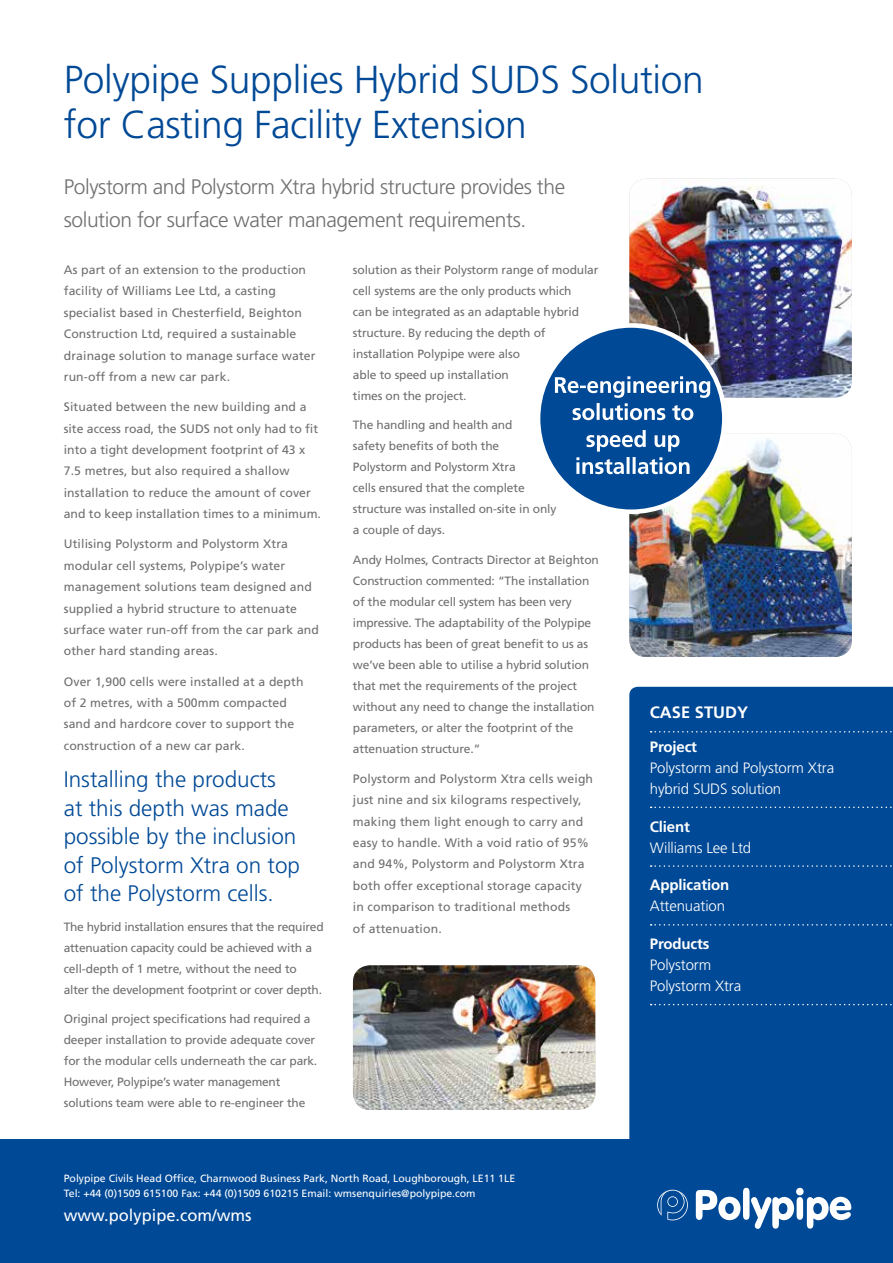
<style>
.page{position:relative;width:893px;height:1263px;background:#fff}
.page>*{position:absolute;margin:0;border:0;box-sizing:border-box;transform-origin:0 0}
.t1{font:300 39px/45px "Frutiger LT Std";letter-spacing:-.01em;color:#004996}
.t2{font:300 22.5px/28.5px "Frutiger LT Std";color:#004996}
.t3{font:300 21px/33px "Frutiger LT Std";letter-spacing:-.02em;color:#706f6f}
.t4{font:16.5px "Frutiger LT Std";color:#fff}
.t5{font:700 16.5px "Frutiger LT Std";color:#fff}
.t6{font:300 15px/21px "Frutiger LT Std";letter-spacing:-.01em;color:#fff}
.t7{font:700 15px "Frutiger LT Std";letter-spacing:-.01em;color:#fff}
.t8{font:12.3px/21.5px "Frutiger LT Std";letter-spacing:.01em;color:#706f6f}
.t9{font:12px/21px "Frutiger LT Std";letter-spacing:-.01em;color:#706f6f}
.t10{font:10.5px/15px "Frutiger LT Std";color:#fff}
</style>
<div class="page">
<div style="left:629px;top:687px;width:264px;height:453px;background:#004996"></div>
<div style="left:0;top:1140px;width:893px;height:123px;background:#004996"></div>
<svg style="left:657px;top:1190px;width:31px;height:30px"></svg>
<svg style="left:696px;top:1188px;width:155px;height:41px"></svg>
<img style="left:629px;top:434px;width:223px;height:223px">
<img style="left:629px;top:179px;width:223px;height:219px">
<svg style="left:651px;top:731px;width:242px;height:1px"></svg>
<svg style="left:651px;top:806px;width:242px;height:2px"></svg>
<svg style="left:651px;top:865px;width:242px;height:2px"></svg>
<svg style="left:651px;top:924px;width:242px;height:1px"></svg>
<svg style="left:651px;top:1004px;width:242px;height:1px"></svg>
<img style="left:353px;top:965px;width:242px;height:145px">
<div style="left:538px;top:325px;width:186px;height:187px;background:#004996;border-radius:50%"></div>
<div style="left:536px;top:323px;width:191px;height:191px;border:5px solid #fff;border-radius:50%"></div>
<svg style="left:576px;top:430px;width:114px;height:44px"></svg>
<svg style="left:555px;top:376px;width:155px;height:44px"></svg>
<h1 class="t1" style="left:64px;top:58px;width:642px">Polypipe Supplies Hybrid SUDS Solution for Casting Facility Extension</h1>
<h3 class="t3" style="left:64px;top:171px;width:503px">Polystorm and Polystorm Xtra hybrid structure provides the solution for surface water management requirements.</h3>
<p class="t8" style="left:64px;top:259px;width:253px">As part of an extension to the production facility of Williams Lee Ltd, a casting specialist based in Chesterfield, Beighton Construction Ltd, required a sustainable drainage solution to manage surface water run-off from a new car park.</p>
<p class="t8" style="left:64px;top:396px;width:259px">Situated between the new building and a site access road, the SUDS not only had to fit into a tight development footprint of 43 x 7.5 metres, but also required a shallow installation to reduce the amount of cover and to keep installation times to a minimum.</p>
<p class="t8" style="left:64px;top:533px;width:257px">Utilising Polystorm and Polystorm Xtra modular cell systems, Polypipe’s water management solutions team designed and supplied a hybrid structure to attenuate surface water run-off from the car park and other hard standing areas.</p>
<p class="t8" style="left:64px;top:671px;width:241px">Over 1,900 cells were installed at a depth of 2 metres, with a 500mm compacted sand and hardcore cover to support the construction of a new car park.</p>
<h2 class="t2" style="left:64px;top:765px;width:238px">Installing the products at this depth was made possible by the inclusion of Polystorm Xtra on top of the Polystorm cells.</h2>
<p class="t9" style="left:64px;top:916px;width:261px">The hybrid installation ensures that the required attenuation capacity could be achieved with a cell-depth of 1 metre, without the need to alter the development footprint or cover depth.</p>
<p class="t9" style="left:64px;top:1009px;width:255px">Original project specifications had required a deeper installation to provide adequate cover for the modular cells underneath the car park.<br>However, Polypipe’s water management solutions team were able to re-engineer the</p>
<p class="t9" style="left:353px;top:259px;width:247px">solution as their Polystorm range of modular cell systems are the only products which<br>can be integrated as an adaptable hybrid structure. By reducing the depth of installation Polypipe were also<br>able to speed up installation<br>times on the project.</p>
<p class="t9" style="left:353px;top:415px;width:205px">The handling and health and<br>safety benefits of both the<br>Polystorm and Polystorm Xtra<br>cells ensured that the complete structure was installed on-site in only a couple of days.</p>
<p class="t9" style="left:353px;top:549px;width:248px">Andy Holmes, Contracts Director at Beighton Construction commented: “The installation of the modular cell system has been very impressive. The adaptability of the Polypipe products has been of great benefit to us as we’ve been able to utilise a hybrid solution that met the requirements of the project without any need to change the installation parameters, or alter the footprint of the attenuation structure.”</p>
<p class="t8" style="left:353px;top:768px;width:242px">Polystorm and Polystorm Xtra cells weigh just nine and six kilograms respectively, making them light enough to carry and easy to handle. With a void ratio of 95% and 94%, Polystorm and Polystorm Xtra both offer exceptional storage capacity in comparison to traditional methods<br>of attenuation.</p>
<h3 class="t5" style="left:650px;top:703px;width:100px">CASE STUDY</h3>
<p class="t7" style="left:650px;top:738px;width:49px">Project</p>
<p class="t6" style="left:650px;top:757px;width:186px">Polystorm and Polystorm Xtra hybrid SUDS solution</p>
<p class="t7" style="left:650px;top:817px;width:42px">Client</p>
<p class="t6" style="left:650px;top:837px;width:103px">Williams Lee Ltd</p>
<p class="t7" style="left:650px;top:876px;width:81px">Application</p>
<p class="t6" style="left:650px;top:896px;width:77px">Attenuation</p>
<p class="t7" style="left:650px;top:935px;width:61px">Products</p>
<p class="t6" style="left:650px;top:955px;width:93px">Polystorm<br>Polystorm Xtra</p>
<p class="t10" style="left:64px;top:1170px;width:453px">Polypipe Civils Head Office, Charnwood Business Park, North Road, Loughborough, LE11 1LE<br>Tel: +44 (0)1509 615100 Fax: +44 (0)1509 610215 Email: wmsenquiries@polypipe.com</p>
<h3 class="t4" style="left:64px;top:1205px;width:189px">www.polypipe.com/wms</h3>
</div>
